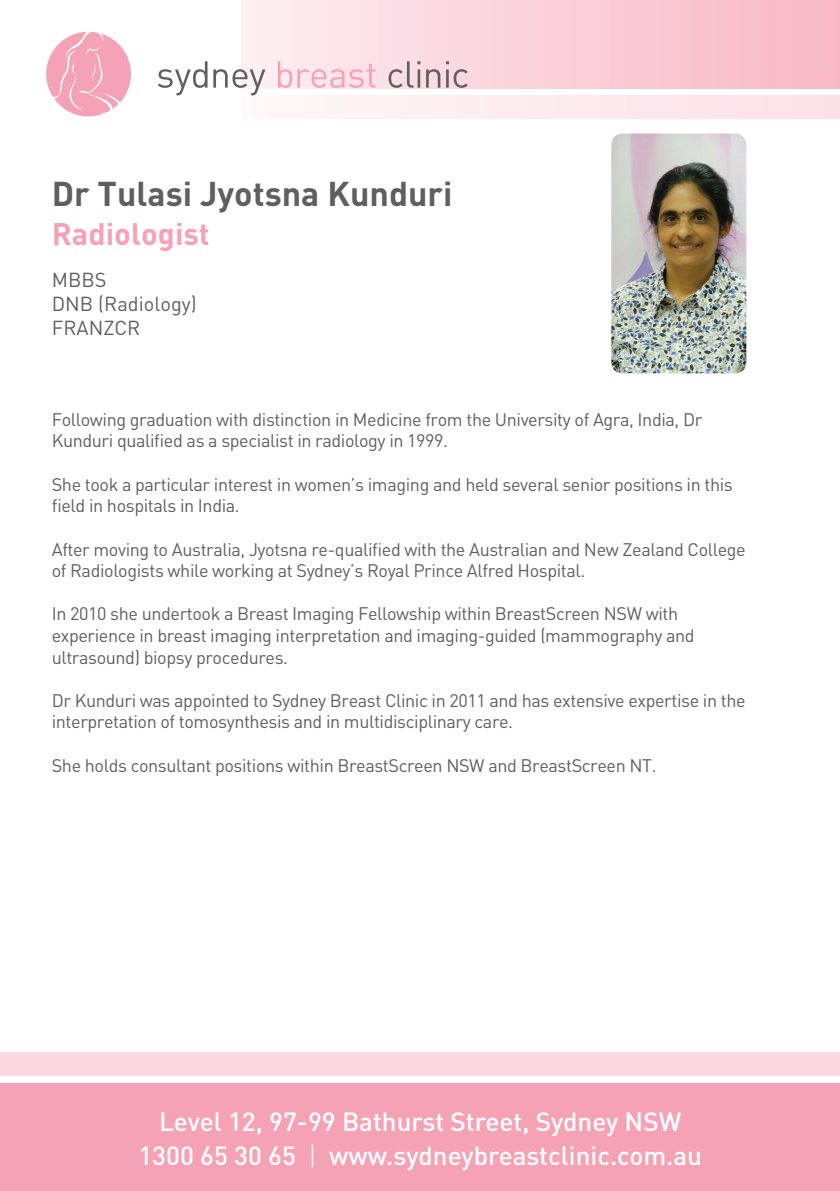
<style>
.page{position:relative;width:840px;height:1191px;background:#fff}
.page>*{position:absolute;margin:0;border:0;box-sizing:border-box;transform-origin:0 0}
.t1{font:700 34px "DIN Pro";color:#5f5f62}
.t2{font:700 30.8px "DIN Pro";color:#f6a2b6}
.t3{font:500 26px/34.2px "DIN Pro";color:#fff;text-align:center}
.t4{font:20px/24px "DIN Pro";color:#5f5f62}
.t5{font:18px/21.6px "DIN Pro";letter-spacing:-.025em;color:#5f5f62}
.s1{font-weight:300}
</style>
<div class="page">
<div style="left:242px;top:0;width:597px;height:88px;background:linear-gradient(to right,#fdeef1,#f8b7c6)"></div>
<div style="left:242px;top:95px;width:597px;height:24px;background:#fdecef"></div>
<div style="left:46px;top:32px;width:85px;height:84px;background:#f6a2b6;border-radius:50%"></div>
<svg style="left:49px;top:31px;width:74px;height:84px"></svg>
<svg style="left:388px;top:61px;width:79px;height:27px;background:#d7bfc5"></svg>
<svg style="left:277px;top:61px;width:98px;height:27px;background:#fad5dd"></svg>
<svg style="left:158px;top:61px;width:107px;height:34px"></svg>
<div style="left:0;top:1083px;width:839px;height:108px;background:#f6a2b6"></div>
<div style="left:0;top:1052px;width:839px;height:24px;background:#fbd8df"></div>
<img style="left:611px;top:133px;width:135px;height:240px">
<h1 class="t1" style="left:52px;top:170px;width:402px">Dr Tulasi Jyotsna Kunduri</h1>
<h2 class="t2" style="left:52px;top:213px;width:159px">Radiologist</h2>
<p class="t4" style="left:52px;top:267px;width:146px">MBBS<br>DNB (Radiology)<br>FRANZCR</p>
<p class="t5" style="left:52px;top:408px;width:651px">Following graduation with distinction in Medicine from the University of Agra, India, Dr<br>Kunduri qualified as a specialist in radiology in 1999.</p>
<p class="t5" style="left:52px;top:472px;width:682px">She took a particular interest in women’s imaging and held several senior positions in this field in hospitals in India.</p>
<p class="t5" style="left:52px;top:537px;width:695px">After moving to Australia, Jyotsna re-qualified with the Australian and New Zealand College of Radiologists while working at Sydney’s Royal Prince Alfred Hospital.</p>
<p class="t5" style="left:52px;top:602px;width:644px">In 2010 she undertook a Breast Imaging Fellowship within BreastScreen NSW with experience in breast imaging interpretation and imaging-guided (mammography and ultrasound) biopsy procedures.</p>
<p class="t5" style="left:52px;top:688px;width:695px">Dr Kunduri was appointed to Sydney Breast Clinic in 2011 and has extensive expertise in the interpretation of tomosynthesis and in multidisciplinary care.</p>
<p class="t5" style="left:52px;top:753px;width:606px">She holds consultant positions within BreastScreen NSW and BreastScreen NT.</p>
<h3 class="t3" style="left:138px;top:1103px;width:564px">Level 12, 97-99 Bathurst Street, Sydney NSW<br>1300 65 30 65 <span class="s1">|</span> www.sydneybreastclinic.com.au</h3>
</div>
